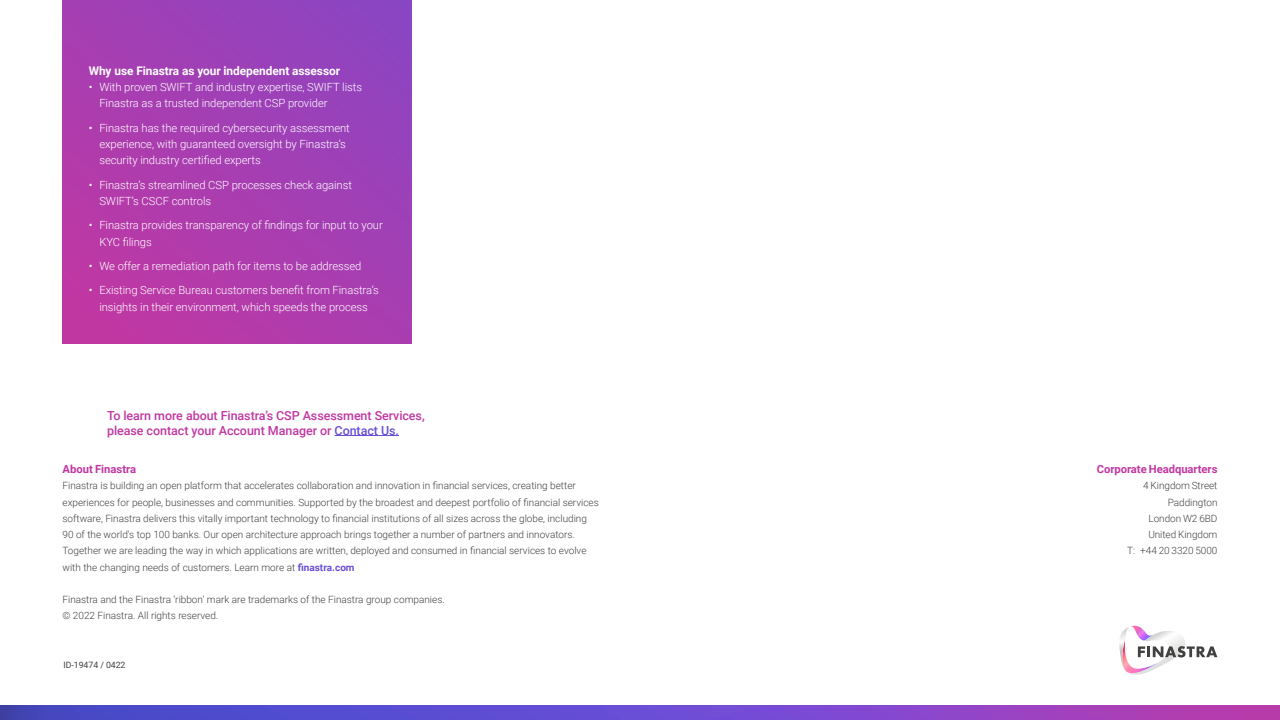
<style>
.page{position:relative;width:1280px;height:720px;background:#fff}
.page>*{position:absolute;margin:0;border:0;box-sizing:border-box;transform-origin:0 0}
.t1{font:500 12.5px/15px "Roboto";letter-spacing:-.005em;color:#c137a2}
.t2{font:700 11.88px "Roboto";letter-spacing:-.005em;color:#fff}
.t3{font:300 11.25px/16.2px "Roboto";letter-spacing:-.005em;color:#fff}
.t4{font:700 11.25px "Roboto";letter-spacing:-.005em;color:#c137a2}
.t5{font:300 10px/16.2px "Roboto";color:#414141}
.t6{font:8.75px "Roboto";letter-spacing:-.005em;color:#414141}
.s1{font-weight:400}
.s2{color:#694ed6}
.s3{font-weight:700;color:#694ed6}
</style>
<div class="page">
<svg style="left:1119px;top:625px;width:98px;height:50px"></svg>
<svg style="left:0;top:705px;width:1280px;height:15px;background:#7348c8"></svg>
<div style="left:62px;top:0;width:349px;height:344px;background:linear-gradient(to bottom,#9642bb,#b73aa8)"></div>
<hr style="left:335px;top:435px;width:64px;height:1px;background:#694ed6">
<p class="t2" style="left:89px;top:62px;width:253px">Why use Finastra as your independent assessor</p>
<p class="t3" style="left:99px;top:79px;width:264px;text-indent:-11px"><span class="s1">•</span> With proven SWIFT and industry expertise, SWIFT lists<br>Finastra as a trusted independent CSP provider</p>
<p class="t3" style="left:99px;top:119px;width:252px;text-indent:-11px"><span class="s1">•</span> Finastra has the required cybersecurity assessment experience, with guaranteed oversight by Finastra’s security industry certified experts</p>
<p class="t3" style="left:99px;top:176px;width:254px;text-indent:-11px"><span class="s1">•</span> Finastra’s streamlined CSP processes check against<br>SWIFT’s CSCF controls</p>
<p class="t3" style="left:99px;top:217px;width:285px;text-indent:-11px"><span class="s1">•</span> Finastra provides transparency of findings for input to your<br>KYC filings</p>
<p class="t3" style="left:89px;top:257px;width:274px"><span class="s1">•</span> We offer a remediation path for items to be addressed</p>
<p class="t3" style="left:89px;top:282px;width:291px;text-align:center"><span class="s1">•</span> Existing Service Bureau customers benefit from Finastra’s insights in their environment, which speeds the process</p>
<p class="t1" style="left:107px;top:407px;width:319px">To learn more about Finastra’s CSP Assessment Services, please contact your Account Manager or <span class="s2">Contact Us.</span></p>
<p class="t4" style="left:62px;top:461px;width:75px">About Finastra</p>
<p class="t5" style="left:62px;top:477px;width:538px">Finastra is building an open platform that accelerates collaboration and innovation in financial services, creating better experiences for people, businesses and communities. Supported by the broadest and deepest portfolio of financial services software, Finastra delivers this vitally important technology to financial institutions of all sizes across the globe, including 90 of the world’s top 100 banks. Our open architecture approach brings together a number of partners and innovators.<br>Together we are leading the way in which applications are written, deployed and consumed in financial services to evolve with the changing needs of customers. Learn more at <span class="s3">finastra.com</span></p>
<p class="t5" style="left:62px;top:591px;width:384px">Finastra and the Finastra ‘ribbon’ mark are trademarks of the Finastra group companies. © 2022 Finastra. All rights reserved.</p>
<p class="t6" style="left:63px;top:659px;width:64px">ID-19474 / 0422</p>
<p class="t4" style="left:1097px;top:461px;width:122px">Corporate Headquarters</p>
<p class="t5" style="left:1127px;top:477px;width:92px;text-align:right">4 Kingdom Street<br>Paddington<br>London W2 6BD<br>United Kingdom<br>T: +44 20 3320 5000</p>
</div>
